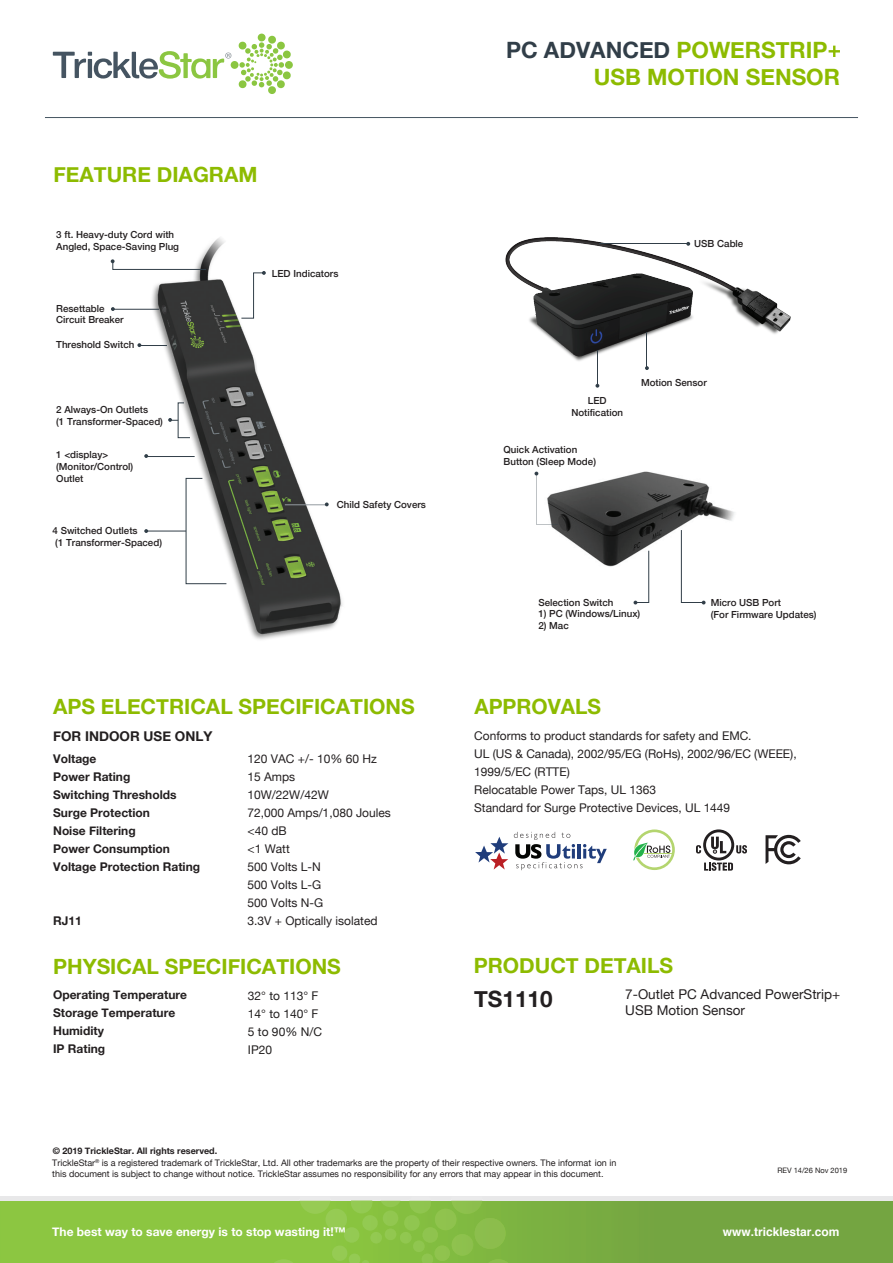
<style>
.page{position:relative;width:893px;height:1263px;background:#fff}
.page>*{position:absolute;margin:0;border:0;box-sizing:border-box;transform-origin:0 0}
.t1{font:700 22.5px/26.1px "Helvetica Neue";color:#8dbb00}
.t2{font:700 22.5px "Helvetica Neue";color:#231f20}
.t3{font:700 21px "Helvetica Neue";color:#8dbb00}
.t4{font:13.5px/16.5px "Helvetica Neue";color:#231f20}
.t5{font:700 13.5px "Helvetica Neue";color:#231f20}
.t6{font:12px/18px "Helvetica Neue";color:#231f20}
.t7{font:700 12px/18px "Helvetica Neue";color:#231f20}
.t8{font:700 12px "Helvetica Neue";color:#fff}
.t9{font:12px/18px "Helvetica Neue";color:#211e1e}
.t10{font:700 12px "Helvetica";color:#fff}
.t11{font:500 9.75px/11.7px "Helvetica Neue";color:#231f20}
.t12{font:9px/10.8px "Helvetica Neue";color:#231f20}
.t13{font:700 9px "Helvetica Neue";color:#231f20}
.t14{font:7.5px "Helvetica Neue";color:#211e1e}
.s1{color:#313e48}
.s2{color:#231f20}
</style>
<div class="page">
<img style="left:110px;top:237px;width:233px;height:403px">
<svg style="left:1px;top:1200px;width:892px;height:63px;background:#80b543"></svg>
<hr style="left:1px;top:1196px;width:892px;height:4px;background:#e8e8e9">
<svg style="left:271px;top:1200px;width:239px;height:63px;background:#8bc247"></svg>
<div style="left:231px;top:61px;width:7px;height:8px;background:#8bc641;border-radius:50%"></div>
<svg style="left:238px;top:35px;width:53px;height:59px"></svg>
<svg style="left:53px;top:51px;width:178px;height:28px"></svg>
<svg style="left:829px;top:46px;width:11px;height:11px"></svg>
<hr style="left:45px;top:117px;width:813px;height:1px;background:#455461">
<svg style="left:633px;top:829px;width:42px;height:41px"></svg>
<svg style="left:704px;top:862px;width:29px;height:9px"></svg>
<svg style="left:736px;top:845px;width:11px;height:8px"></svg>
<svg style="left:703px;top:829px;width:31px;height:31px"></svg>
<svg style="left:706px;top:832px;width:25px;height:26px"></svg>
<svg style="left:711px;top:837px;width:15px;height:16px"></svg>
<svg style="left:696px;top:845px;width:5px;height:8px"></svg>
<svg style="left:475px;top:837px;width:33px;height:32px"></svg>
<svg style="left:514px;top:832px;width:93px;height:38px"></svg>
<img style="left:535px;top:471px;width:200px;height:134px">
<svg style="left:595px;top:384px;width:4px;height:4px"></svg>
<svg style="left:534px;top:472px;width:24px;height:53px"></svg>
<svg style="left:681px;top:530px;width:25px;height:74px"></svg>
<svg style="left:633px;top:550px;width:16px;height:54px"></svg>
<img style="left:505px;top:237px;width:285px;height:125px">
<hr style="left:599px;top:243px;width:89px;height:1px;background:#313e48">
<hr style="left:597px;top:350px;width:1px;height:36px;background:#313e48">
<svg style="left:645px;top:366px;width:4px;height:4px"></svg>
<hr style="left:647px;top:332px;width:1px;height:36px;background:#313e48">
<svg style="left:186px;top:478px;width:41px;height:106px"></svg>
<hr style="left:146px;top:531px;width:40px;height:1px;background:#313e48">
<hr style="left:285px;top:504px;width:42px;height:1px;background:#949ba0">
<hr style="left:145px;top:456px;width:50px;height:1px;background:#313e48">
<svg style="left:325px;top:502px;width:4px;height:4px"></svg>
<svg style="left:241px;top:271px;width:25px;height:48px"></svg>
<svg style="left:111px;top:259px;width:95px;height:11px"></svg>
<svg style="left:111px;top:307px;width:4px;height:4px"></svg>
<svg style="left:144px;top:529px;width:4px;height:4px"></svg>
<svg style="left:144px;top:454px;width:4px;height:4px"></svg>
<svg style="left:168px;top:402px;width:22px;height:36px"></svg>
<hr style="left:112px;top:309px;width:47px;height:1px;background:#313e48">
<svg style="left:137px;top:343px;width:30px;height:4px"></svg>
<svg style="left:765px;top:835px;width:36px;height:29px"></svg>
<h2 class="t3" style="left:53px;top:158px;width:206px">FEATURE DIAGRAM</h2>
<p class="t11" style="left:56px;top:228px;width:124px">3 ft. Heavy-duty Cord with<br>Angled, Space-Saving Plug</p>
<p class="t11" style="left:56px;top:301px;width:69px">Resettable<br>Circuit Breaker</p>
<p class="t11" style="left:56px;top:338px;width:80px">Threshold Switch</p>
<p class="t11" style="left:56px;top:403px;width:108px">2 Always-On Outlets<br>(1 Transformer-Spaced)</p>
<p class="t11" style="left:56px;top:448px;width:78px">1 &lt;display&gt; (Monitor/Control)<br>Outlet</p>
<p class="t11" style="left:53px;top:524px;width:111px">4 Switched Outlets<br>(1 Transformer-Spaced)</p>
<p class="t11" style="left:272px;top:266px;width:68px">LED Indicators</p>
<p class="t11" style="left:337px;top:498px;width:91px">Child Safety Covers</p>
<h2 class="t3" style="left:53px;top:690px;width:363px">APS ELECTRICAL SPECIFICATIONS</h2>
<h3 class="t5" style="left:53px;top:725px;width:161px">FOR INDOOR USE ONLY</h3>
<p class="t6" style="left:247px;top:751px;width:131px">120 VAC +/- 10% 60 Hz<br>15 Amps</p>
<p class="t7" style="left:53px;top:750px;width:79px">Voltage<br>Power Rating</p>
<p class="t7" style="left:53px;top:804px;width:149px">Surge Protection<br>Noise Filtering<br>Power Consumption<br>Voltage Protection Rating</p>
<p class="t7" style="left:53px;top:786px;width:125px">Switching Thresholds</p>
<p class="t6" style="left:247px;top:787px;width:145px">10W/22W/42W<br>72,000 Amps/1,080 Joules &lt;40 dB<br>&lt;1 Watt<br>500 Volts L-N</p>
<p class="t6" style="left:247px;top:877px;width:77px">500 Volts L-G<br>500 Volts N-G</p>
<p class="t7" style="left:53px;top:912px;width:30px">RJ11</p>
<p class="t6" style="left:247px;top:913px;width:132px">3.3V + Optically isolated</p>
<h1 class="t1" style="left:594px;top:38px;width:248px;text-indent:-88px"><span class="s1">PC ADVANCED</span> POWERSTRIP<br>USB MOTION SENSOR</h1>
<p class="t11" style="left:694px;top:237px;width:51px">USB Cable</p>
<p class="t11" style="left:571px;top:394px;width:53px;text-align:center">LED<br>Notification</p>
<p class="t11" style="left:504px;top:443px;width:94px">Quick Activation<br>Button (Sleep Mode)</p>
<p class="t11" style="left:641px;top:376px;width:67px">Motion Sensor</p>
<p class="t11" style="left:538px;top:595px;width:77px">Selection Switch</p>
<p class="t11" style="left:538px;top:607px;width:103px">1) PC (Windows/Linux)</p>
<p class="t11" style="left:538px;top:619px;width:32px">2) Mac</p>
<p class="t11" style="left:711px;top:596px;width:107px">Micro USB Port<br>(For Firmware Updates)</p>
<h2 class="t3" style="left:474px;top:690px;width:128px">APPROVALS</h2>
<p class="t6" style="left:474px;top:728px;width:324px">Conforms to product standards for safety and EMC.<br>UL (US &amp; Canada), 2002/95/EG (RoHs), 2002/96/EC (WEEE), 1999/5/EC (RTTE)<br>Relocatable Power Taps, UL 1363<br>Standard for Surge Protective Devices, UL 1449</p>
<h2 class="t3" style="left:53px;top:950px;width:289px">PHYSICAL SPECIFICATIONS</h2>
<h2 class="t3" style="left:474px;top:949px;width:201px">PRODUCT DETAILS</h2>
<p class="t7" style="left:53px;top:986px;width:135px">Operating Temperature<br>Storage Temperature<br>Humidity<br>IP Rating</p>
<p class="t9" style="left:248px;top:987px;width:76px"><span class="s2">32</span>° to 113° F<br>14° to 140° F<br>5 to 90% N/C<br>IP20</p>
<h3 class="t4" style="left:625px;top:986px;width:216px">7-Outlet PC Advanced PowerStrip+<br>USB Motion Sensor</h3>
<h1 class="t2" style="left:474px;top:981px;width:80px">TS1110</h1>
<p class="t13" style="left:53px;top:1143px;width:166px">© 2019 TrickleStar. All rights reserved.</p>
<p class="t12" style="left:52px;top:1158px;width:566px">TrickleStar<sup>®</sup> is a registered trademark of TrickleStar, Ltd. All other trademarks are the property of their respective owners. The informat ion in this document is subject to change without notice. TrickleStar assumes no responsibility for any errors that may appear in this document.</p>
<p class="t14" style="left:777px;top:1165px;width:71px">REV 14/26 Nov 2019</p>
<p class="t8" style="left:52px;top:1222px;width:295px">The best way to save energy is to stop wasting it!™</p>
<p class="t10" style="left:723px;top:1222px;width:118px">www.tricklestar.com</p>
</div>
